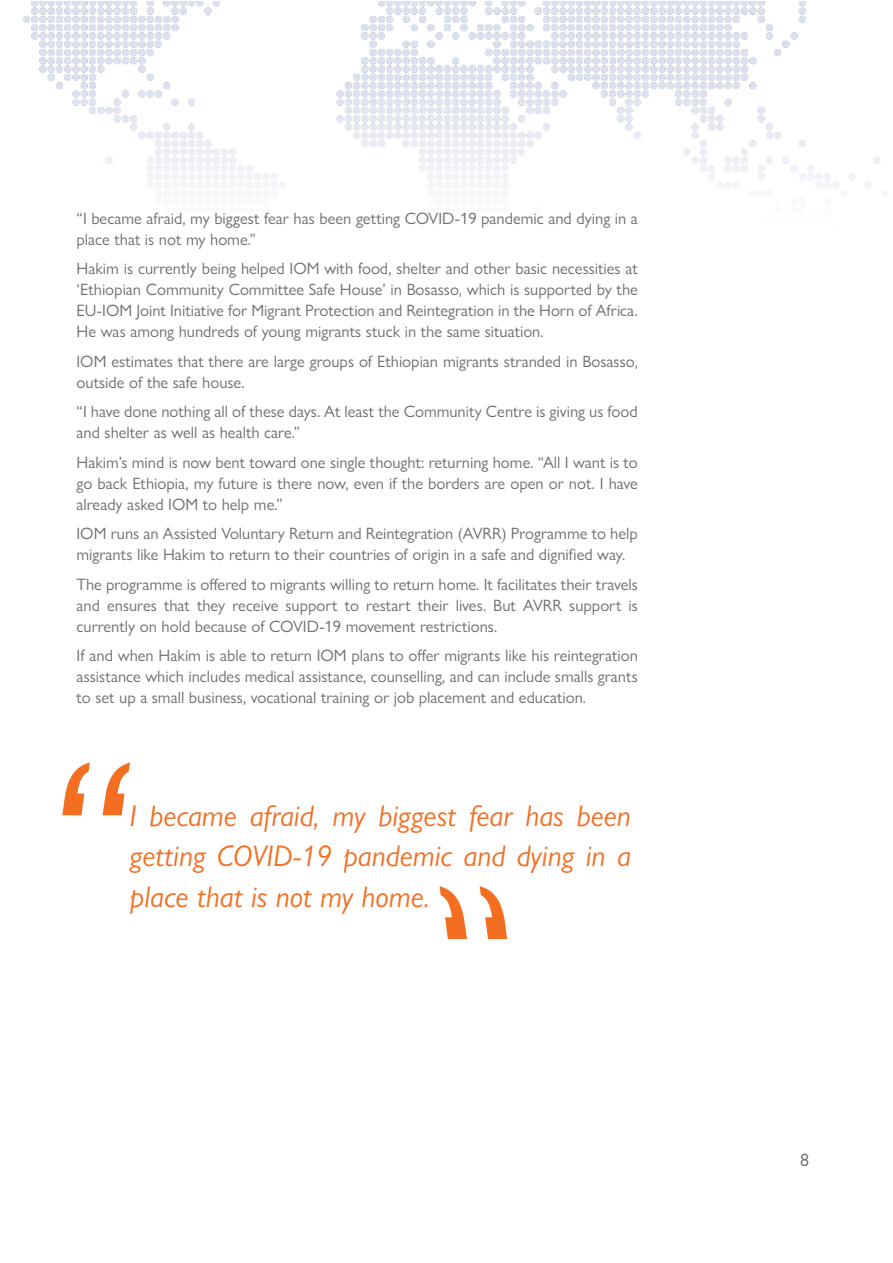
<style>
.page{position:relative;width:893px;height:1263px;background:#fff}
.page>*{position:absolute;margin:0;border:0;box-sizing:border-box;transform-origin:0 0}
.Second_Heading{font:italic 30px/40.5px "Gill Sans Nova";color:#f36e21;text-align:justify}
.t1{font:18px "Gill Sans Nova";color:#6c6d70}
.Body_Text{font:16.5px/21px "Gill Sans Nova";color:#6c6d70}
</style>
<div class="page">
<img style="left:22px;top:1px;width:867px;height:201px">
<svg style="left:62px;top:762px;width:68px;height:53px"></svg>
<svg style="left:439px;top:886px;width:68px;height:53px"></svg>
<p class="Body_Text" style="left:77px;top:208px;width:563px">“I became afraid, my biggest fear has been getting COVID-19 pandemic and dying in a place that is not my home.”</p>
<p class="Body_Text" style="left:77px;top:258px;width:563px;text-align:justify">Hakim is currently being helped IOM with food, shelter and other basic necessities at ‘Ethiopian Community Committee Safe House’ in Bosasso, which is supported by the EU-IOM Joint Initiative for Migrant Protection and Reintegration in the Horn of Africa.<br>He was among hundreds of young migrants stuck in the same situation.</p>
<p class="Body_Text" style="left:77px;top:351px;width:563px">IOM estimates that there are large groups of Ethiopian migrants stranded in Bosasso, outside of the safe house.</p>
<p class="Body_Text" style="left:77px;top:401px;width:563px">“I have done nothing all of these days. At least the Community Centre is giving us food and shelter as well as health care.”</p>
<p class="Body_Text" style="left:77px;top:452px;width:563px;text-align:justify">Hakim’s mind is now bent toward one single thought: returning home. “All I want is to go back Ethiopia, my future is there now, even if the borders are open or not. I have already asked IOM to help me.”</p>
<p class="Body_Text" style="left:77px;top:523px;width:563px">IOM runs an Assisted Voluntary Return and Reintegration (AVRR) Programme to help migrants like Hakim to return to their countries of origin in a safe and dignified way.</p>
<p class="Body_Text" style="left:77px;top:574px;width:563px;text-align:justify">The programme is offered to migrants willing to return home. It facilitates their travels and ensures that they receive support to restart their lives. But AVRR support is currently on hold because of COVID-19 movement restrictions.</p>
<p class="Body_Text" style="left:77px;top:645px;width:563px;text-align:justify">If and when Hakim is able to return IOM plans to offer migrants like his reintegration assistance which includes medical assistance, counselling, and can include smalls grants to set up a small business, vocational training or job placement and education.</p>
<p class="Second_Heading" style="left:130px;top:795px;width:502px">I became afraid, my biggest fear has been getting COVID-19 pandemic and dying in a place that is not my home.</p>
<p class="t1" style="left:800px;top:1149px;width:10px">8</p>
</div>
